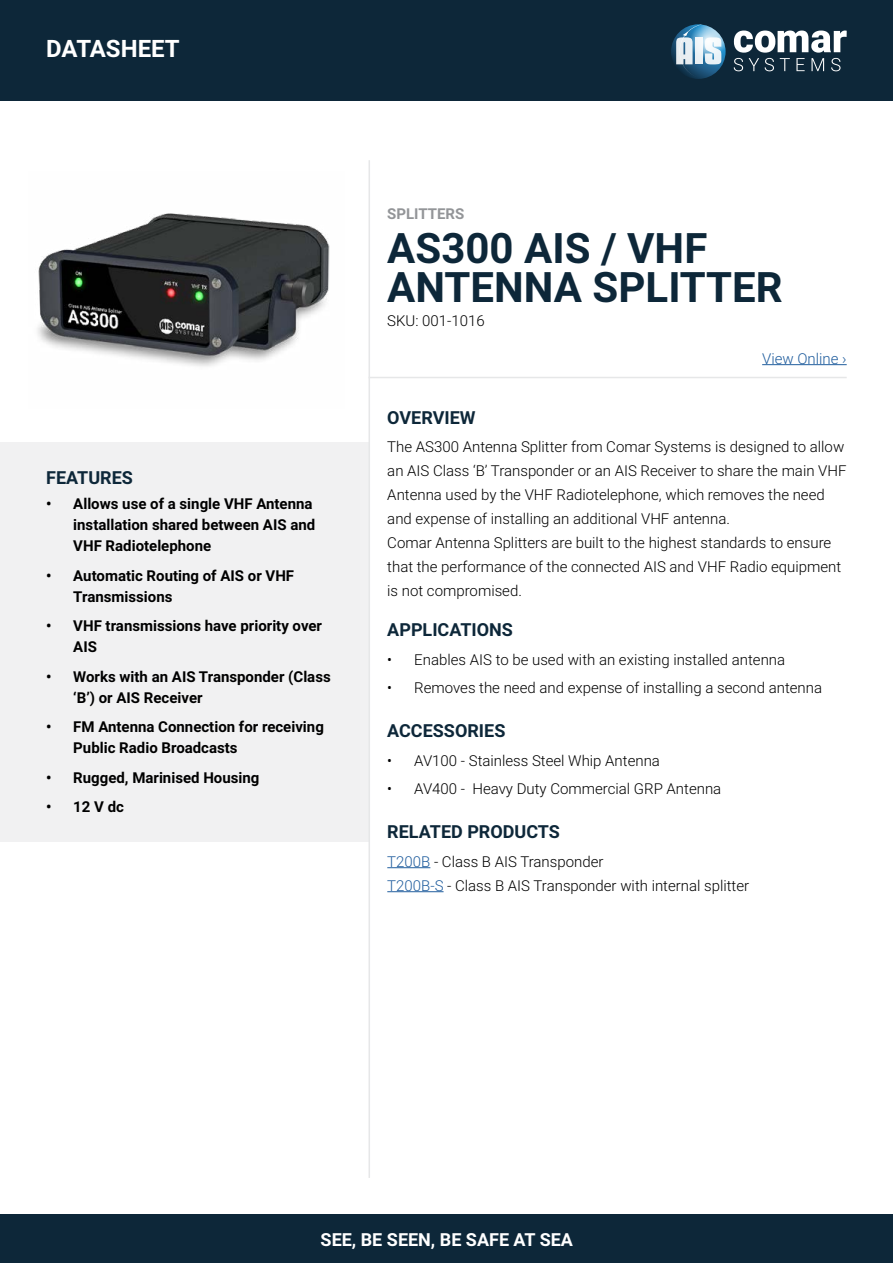
<style>
.page{position:relative;width:893px;height:1263px;background:#fff}
.page>*{position:absolute;margin:0;border:0;box-sizing:border-box;transform-origin:0 0}
.t1{font:700 42px/39px "Roboto";color:#0d2739}
.t2{font:700 24px "Roboto";color:#fff}
.t3{font:700 18px "Roboto";color:#0d2739}
.t4{font:700 18px "Roboto";color:#fff}
.t5{font:300 15px/24px "Roboto";color:#000}
.t6{font:700 15px/21px "Roboto";color:#000}
.t7{font:300 15px "Roboto";color:#215e9e}
.t8{font:700 15px "Roboto";color:#939598}
.s1{color:#215e9e}
</style>
<div class="page">
<div style="left:0;top:1214px;width:893px;height:49px;background:#0d2739"></div>
<hr style="left:387px;top:867px;width:43px;height:1px;background:#215e9e">
<hr style="left:387px;top:891px;width:57px;height:1px;background:#215e9e">
<div style="left:0;top:442px;width:369px;height:400px;background:#f1f1f2"></div>
<hr style="left:369px;top:160px;width:1px;height:1018px;background:#e6e7e8">
<hr style="left:369px;top:377px;width:478px;height:1px;background:#e6e7e8">
<hr style="left:762px;top:364px;width:85px;height:1px;background:#215e9e">
<div style="left:0;top:0;width:893px;height:100px;background:#0d2739"></div>
<svg style="left:734px;top:31px;width:113px;height:40px"></svg>
<svg style="left:671px;top:24px;width:55px;height:55px;background:#85a9c0"></svg>
<img style="left:37px;top:213px;width:293px;height:153px">
<h2 class="t2" style="left:46px;top:32px;width:135px">DATASHEET</h2>
<p class="t3" style="left:46px;top:465px;width:88px">FEATURES</p>
<p class="t6" style="left:73px;top:493px;width:243px;text-indent:-27px">• Allows use of a single VHF Antenna installation shared between AIS and<br>VHF Radiotelephone</p>
<p class="t6" style="left:73px;top:564px;width:222px;text-indent:-27px">• Automatic Routing of AIS or VHF<br>Transmissions</p>
<p class="t6" style="left:73px;top:615px;width:250px;text-indent:-27px">• VHF transmissions have priority over<br>AIS</p>
<p class="t6" style="left:73px;top:665px;width:259px;text-indent:-27px">• Works with an AIS Transponder (Class ‘B’) or AIS Receiver</p>
<p class="t6" style="left:73px;top:716px;width:252px;text-indent:-27px">• FM Antenna Connection for receiving<br>Public Radio Broadcasts</p>
<p class="t6" style="left:46px;top:766px;width:215px">• Rugged, Marinised Housing</p>
<p class="t6" style="left:46px;top:796px;width:79px">• 12 V dc</p>
<p class="t8" style="left:387px;top:203px;width:79px">SPLITTERS</p>
<h1 class="t1" style="left:387px;top:227px;width:397px">AS300 AIS / VHF<br>ANTENNA SPLITTER</h1>
<p class="t5" style="left:387px;top:308px;width:99px">SKU: 001-1016</p>
<p class="t7" style="left:762px;top:348px;width:86px">View Online ›</p>
<p class="t3" style="left:387px;top:405px;width:90px">OVERVIEW</p>
<p class="t5" style="left:387px;top:434px;width:461px">The AS300 Antenna Splitter from Comar Systems is designed to allow an AIS Class ‘B’ Transponder or an AIS Receiver to share the main VHF Antenna used by the VHF Radiotelephone, which removes the need and expense of installing an additional VHF antenna.<br>Comar Antenna Splitters are built to the highest standards to ensure that the performance of the connected AIS and VHF Radio equipment is not compromised.</p>
<p class="t3" style="left:387px;top:617px;width:127px">APPLICATIONS</p>
<p class="t5" style="left:387px;top:647px;width:399px">• Enables AIS to be used with an existing installed antenna</p>
<p class="t5" style="left:387px;top:675px;width:436px">• Removes the need and expense of installing a second antenna</p>
<p class="t3" style="left:387px;top:718px;width:120px">ACCESSORIES</p>
<p class="t5" style="left:387px;top:748px;width:274px">• AV100 - Stainless Steel Whip Antenna</p>
<p class="t5" style="left:387px;top:776px;width:335px">• AV400 - Heavy Duty Commercial GRP Antenna</p>
<p class="t3" style="left:387px;top:819px;width:174px">RELATED PRODUCTS</p>
<p class="t5" style="left:387px;top:849px;width:363px"><span class="s1">T200B</span> - Class B AIS Transponder<br><span class="s1">T200B-S</span> - Class B AIS Transponder with internal splitter</p>
<p class="t4" style="left:321px;top:1226px;width:254px">SEE, BE SEEN, BE SAFE AT SEA</p>
</div>
